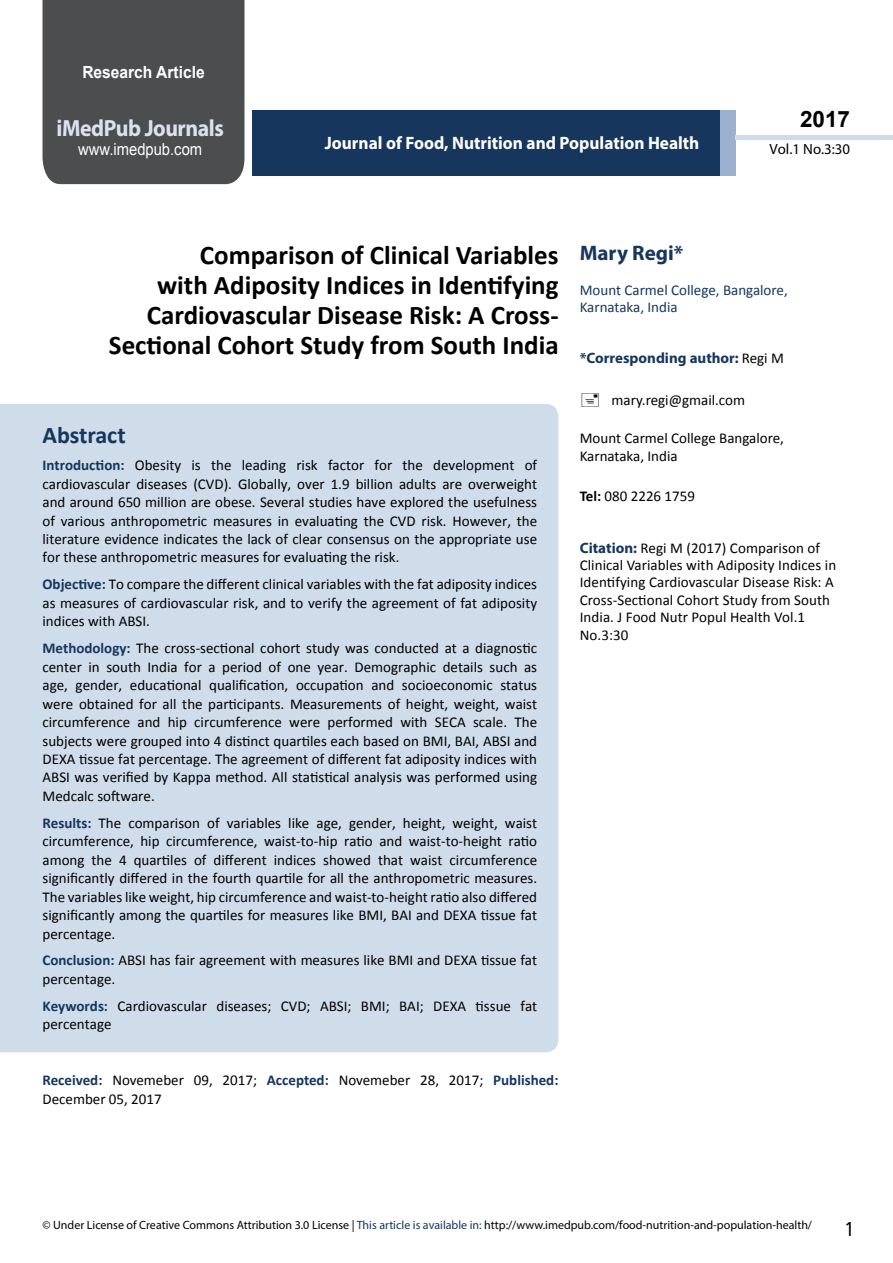
<style>
.page{position:relative;width:893px;height:1263px;background:#fff}
.page>*{position:absolute;margin:0;border:0;box-sizing:border-box;transform-origin:0 0}
.t1{font:700 27px/30px "Calibri";color:#000;text-align:right}
.t2{font:25.5px "Tunga";color:#000}
.t3{font:700 24px "Calibri";color:#16365d}
.t4{font:700 23.4px "Myriad Pro";letter-spacing:-.02em;color:#dbe1ed;scale:.93 1}
.t5{font:700 22.5px "Arial";color:#000}
.t6{font:700 21px "Myriad Pro";color:#16365d}
.t7{font:700 18px "Myriad Pro";color:#fff;scale:.96 1}
.t8{font:700 16.8px "Arial";color:#fff;scale:.93 1}
.t9{font:16.5px "Arial";color:#fff;scale:.89 1}
.t10{font:15px/18.5px "Calibri";color:#000}
.t11{font:15px/17.4px "Calibri";color:#16365d}
.t12{font:700 15px "Myriad Pro";color:#16365d}
.t13{font:14.85px "Myriad Pro";color:#000}
.t14{font:12px "Myriad Pro";color:#000}
.s1{font-weight:700;color:#16365d}
.s2{font-family:"Calibri";font-weight:400;color:#000}
.s3{font-weight:700}
.s4{font-family:"Myriad Pro";font-weight:700;color:#16365d}
.s5{color:#16365d}
</style>
<div class="page">
<div style="left:252px;top:110px;width:469px;height:66px;background:#16365d"></div>
<div style="left:720px;top:110px;width:16px;height:66px;background:#9bb1cf"></div>
<div style="left:43px;top:0;width:201px;height:184px;background:#4c4d4f"></div>
<div style="left:736px;top:135px;width:157px;height:5px;background:#cfdce9"></div>
<div style="left:0;top:404px;width:558px;height:648px;background:#cfdce9"></div>
<p class="t8" style="left:82px;top:61px;width:133px">Research Article</p>
<h3 class="t4" style="left:57px;top:113px;width:181px">iMedPub Journals</h3>
<p class="t9" style="left:78px;top:138px;width:141px">www.imedpub.com</p>
<p class="t7" style="left:325px;top:132px;width:392px">Journal of Food, Nutrition and Population Health</p>
<h3 class="t5" style="left:800px;top:104px;width:52px">2017</h3>
<p class="t13" style="left:769px;top:140px;width:82px">Vol.1 No.3:30</p>
<h1 class="t1" style="left:109px;top:240px;width:451px">Comparison of Clinical Variables<br>with Adiposity Indices in Identifying Cardiovascular Disease Risk: A Cross-Sectional Cohort Study from South India</h1>
<h3 class="t3" style="left:43px;top:420px;width:85px">Abstract</h3>
<p class="t10" style="left:43px;top:456px;width:496px;text-align:justify"><span class="s1">Introduction:</span> Obesity is the leading risk factor for the development of cardiovascular diseases (CVD). Globally, over 1.9 billion adults are overweight and around 650 million are obese. Several studies have explored the usefulness of various anthropometric measures in evaluating the CVD risk. However, the literature evidence indicates the lack of clear consensus on the appropriate use for these anthropometric measures for evaluating the risk.</p>
<p class="t10" style="left:43px;top:575px;width:496px;text-align:justify"><span class="s1">Objective:</span> To compare the different clinical variables with the fat adiposity indices as measures of cardiovascular risk, and to verify the agreement of fat adiposity indices with ABSI.</p>
<p class="t10" style="left:43px;top:639px;width:496px;text-align:justify"><span class="s1">Methodology:</span> The cross-sectional cohort study was conducted at a diagnostic center in south India for a period of one year. Demographic details such as age, gender, educational qualification, occupation and socioeconomic status were obtained for all the participants. Measurements of height, weight, waist circumference and hip circumference were performed with SECA scale. The subjects were grouped into 4 distinct quartiles each based on BMI, BAI, ABSI and DEXA tissue fat percentage. The agreement of different fat adiposity indices with ABSI was verified by Kappa method. All statistical analysis was performed using Medcalc software.</p>
<p class="t10" style="left:43px;top:814px;width:496px;text-align:justify"><span class="s1">Results:</span> The comparison of variables like age, gender, height, weight, waist circumference, hip circumference, waist-to-hip ratio and waist-to-height ratio among the 4 quartiles of different indices showed that waist circumference significantly differed in the fourth quartile for all the anthropometric measures.<br>The variables like weight, hip circumference and waist-to-height ratio also differed significantly among the quartiles for measures like BMI, BAI and DEXA tissue fat percentage.</p>
<p class="t10" style="left:43px;top:951px;width:496px"><span class="s1">Conclusion:</span> ABSI has fair agreement with measures like BMI and DEXA tissue fat percentage.</p>
<p class="t10" style="left:43px;top:997px;width:496px"><span class="s1">Keywords:</span> Cardiovascular diseases; CVD; ABSI; BMI; BAI; DEXA tissue fat percentage</p>
<p class="t10" style="left:43px;top:1070px;width:517px"><span class="s1">Received:</span> Novemeber 09, 2017; <span class="s1">Accepted:</span> Novemeber 28, 2017; <span class="s1">Published:<br></span>December 05, 2017</p>
<h3 class="t6" style="left:580px;top:239px;width:105px">Mary Regi*</h3>
<p class="t11" style="left:580px;top:281px;width:210px">Mount Carmel College, Bangalore,<br>Karnataka, India</p>
<p class="t12" style="left:580px;top:348px;width:206px">*Corresponding author: <span class="s2">Regi M</span></p>
<p class="t10" style="left:612px;top:390px;width:135px">mary.regi@gmail.com</p>
<p class="t10" style="left:580px;top:429px;width:206px;line-height:18px">Mount Carmel College Bangalore,<br>Karnataka, India</p>
<p class="t10" style="left:580px;top:486px;width:117px"><span class="s3">Tel:</span> 080 2226 1759</p>
<p class="t10" style="left:580px;top:539px;width:258px;line-height:17.4px"><span class="s4">Citation:</span> Regi M (2017) Comparison of Clinical Variables with Adiposity Indices in Identifying Cardiovascular Disease Risk: A Cross-Sectional Cohort Study from South India. J Food Nutr Popul Health Vol.1<br>No.3:30</p>
<p class="t14" style="left:43px;top:1218px;width:771px">© Under License of Creative Commons Attribution 3.0 License | <span class="s5">This article is available in:</span> http://www.imedpub.com/food-nutrition-and-population-health/</p>
<h2 class="t2" style="left:846px;top:1212px;width:9px">1</h2>
</div>
